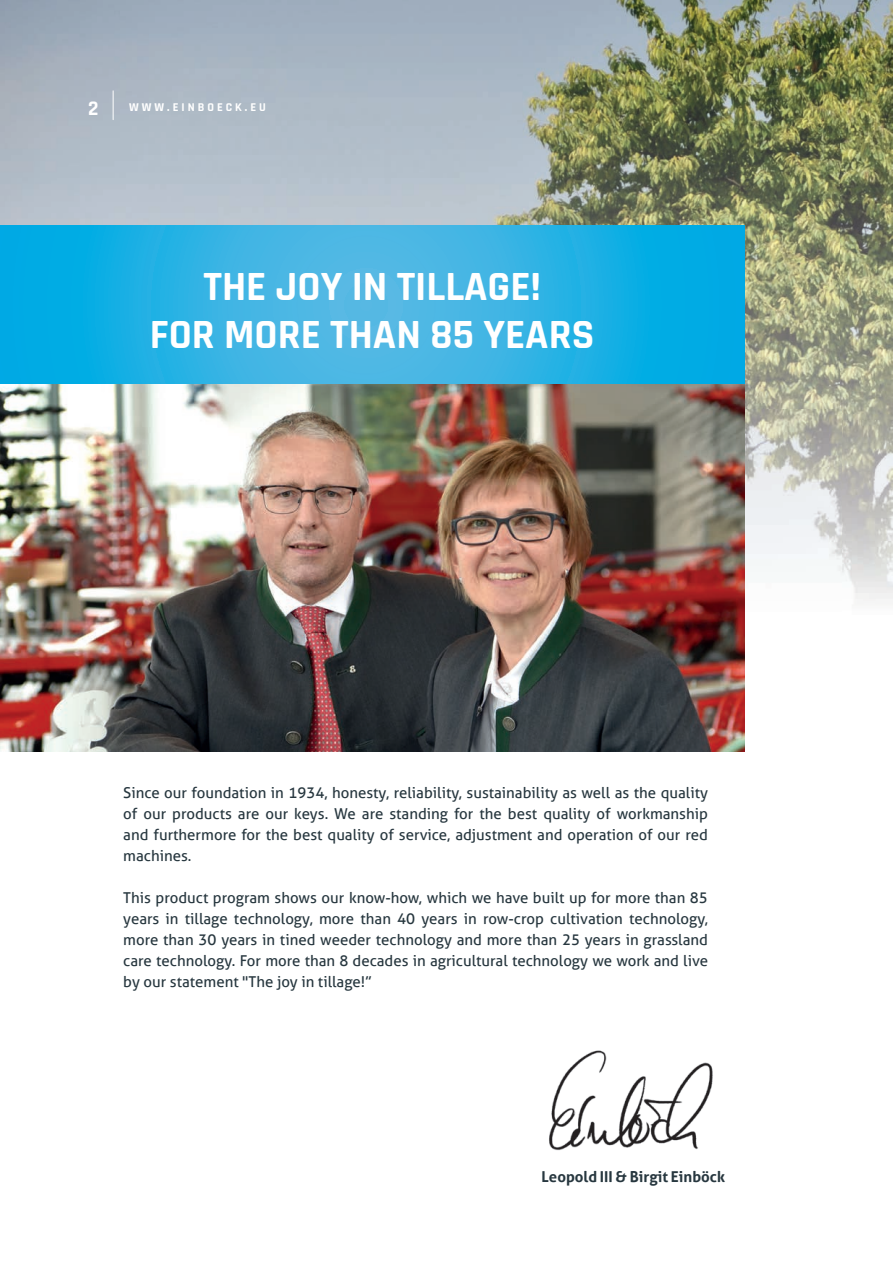
<style>
.page{position:relative;width:893px;height:1263px;background:#fff}
.page>*{position:absolute;margin:0;border:0;box-sizing:border-box;transform-origin:0 0}
.t1{font:700 42px/47.5px "Rajdhani";color:#fff;text-align:center}
.t2{font:700 21px "Rajdhani";color:#fff}
.t3{font:15px/21px "Aller";color:#27373f;text-align:justify}
.t4{font:700 15px "Aller";color:#27373f}
.t5{font:700 12px "Rajdhani";letter-spacing:.25em;color:#fff}
</style>
<div class="page">
<img style="left:0;top:0;width:893px;height:614px">
<img style="left:0;top:383px;width:744px;height:369px">
<svg style="left:0;top:226px;width:744px;height:157px;background:#28b1e4"></svg>
<svg style="left:113px;top:91px;width:1px;height:29px"></svg>
<img style="left:549px;top:1050px;width:164px;height:101px">
<h2 class="t2" style="left:88px;top:95px;width:12px">2</h2>
<p class="t5" style="left:129px;top:100px;width:138px">WWW.EINBOECK.EU</p>
<h1 class="t1" style="left:150px;top:264px;width:446px">THE JOY IN TILLAGE!<br>FOR MORE THAN 85 YEARS</h1>
<p class="t3" style="left:123px;top:782px;width:586px">Since our foundation in 1934, honesty, reliability, sustainability as well as the quality of our products are our keys. We are standing for the best quality of workmanship and furthermore for the best quality of service, adjustment and operation of our red machines.</p>
<p class="t3" style="left:123px;top:887px;width:586px">This product program shows our know-how, which we have built up for more than 85 years in tillage technology, more than 40 years in row-crop cultivation technology, more than 30 years in tined weeder technology and more than 25 years in grassland care technology. For more than 8 decades in agricultural technology we work and live by our statement "The joy in tillage!”</p>
<p class="t4" style="left:541px;top:1167px;width:185px">Leopold III &amp; Birgit Einböck</p>
</div>
